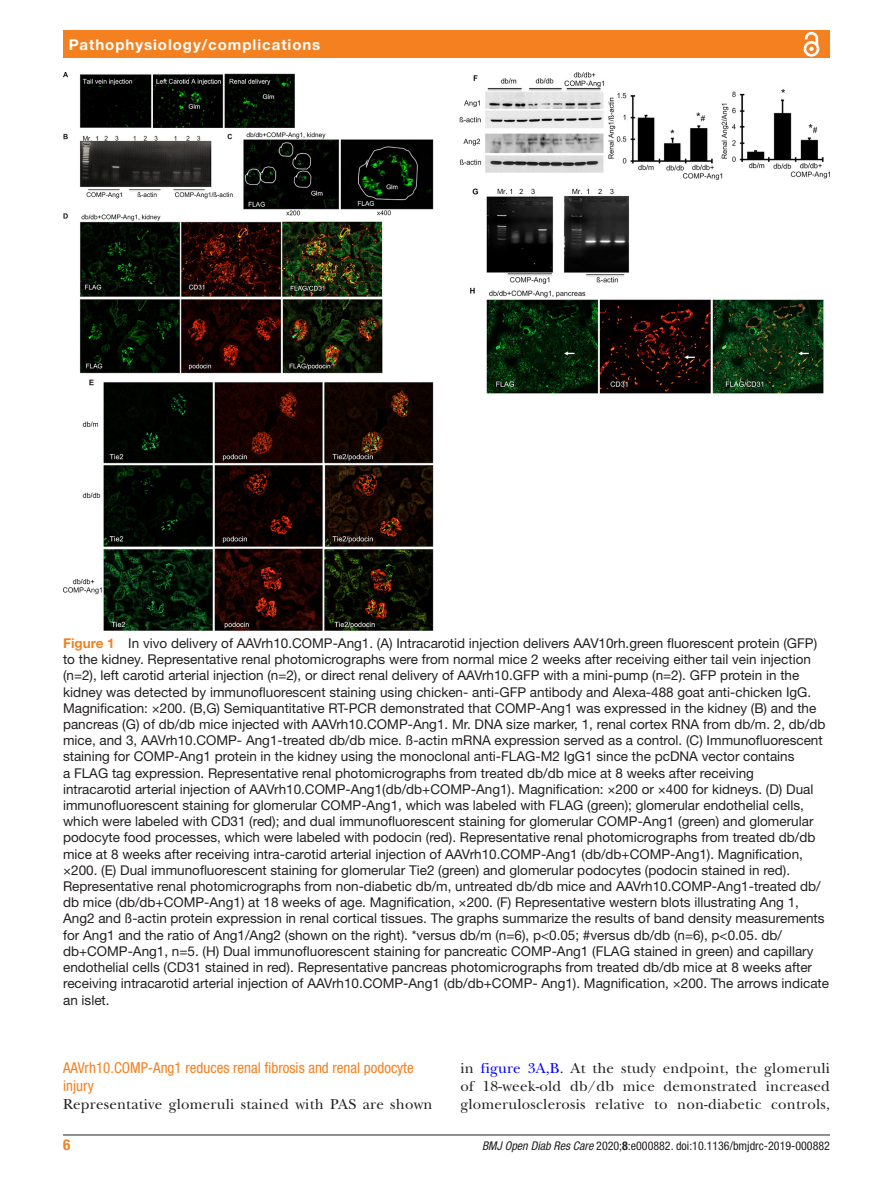
<style>
.page{position:relative;width:893px;height:1191px;background:#fff}
.page>*{position:absolute;margin:0;border:0;box-sizing:border-box;transform-origin:0 0}
.t1{font:15px/18.3px "New Baskerville";letter-spacing:.015em;color:#231f20;text-align:justify}
.t2{font:condensed 15px/18px "Helvetica Neue LT Std";color:#f58020}
.t3{font:700 15px "Helvetica Neue LT Std";letter-spacing:.065em;color:#fff}
.t4{font:700 condensed 15px "Helvetica Neue LT Std";color:#f58020}
.t5{font:13.5px/16.2px "Helvetica Neue LT Std";color:#231f20}
.t6{font:condensed 12px "Helvetica Neue LT Std";color:#231f20}
.s1{font-weight:700;color:#f58020}
.s2{color:#00f}
.s3{font-style:italic}
.s4{font-weight:700}
</style>
<div class="page">
<hr style="left:63px;top:1134px;width:767px;height:1px;background:#231f20">
<div style="left:63px;top:31px;width:767px;height:27px;background:#f58020"></div>
<svg style="left:803px;top:31px;width:17px;height:26px"></svg>
<img style="left:63px;top:73px;width:767px;height:557px">
<p class="t3" style="left:69px;top:35px;width:253px">Pathophysiology/complications</p>
<p class="t5" style="left:63px;top:635px;width:768px"><span class="s1">Figure 1</span> In vivo delivery of AAVrh10.COMP-Ang1. (A) Intracarotid injection delivers AAV10rh.green fluorescent protein (GFP) to the kidney. Representative renal photomicrographs were from normal mice 2 weeks after receiving either tail vein injection (n=2), left carotid arterial injection (n=2), or direct renal delivery of AAVrh10.GFP with a mini-pump (n=2). GFP protein in the kidney was detected by immunofluorescent staining using chicken- anti-GFP antibody and Alexa-488 goat anti-chicken IgG.<br>Magnification: ×200. (B,G) Semiquantitative RT-PCR demonstrated that COMP-Ang1 was expressed in the kidney (B) and the pancreas (G) of db/db mice injected with AAVrh10.COMP-Ang1. Mr. DNA size marker, 1, renal cortex RNA from db/m. 2, db/db mice, and 3, AAVrh10.COMP- Ang1-treated db/db mice. ß-actin mRNA expression served as a control. (C) Immunofluorescent staining for COMP-Ang1 protein in the kidney using the monoclonal anti-FLAG-M2 IgG1 since the pcDNA vector contains<br>a FLAG tag expression. Representative renal photomicrographs from treated db/db mice at 8 weeks after receiving<br>intracarotid arterial injection of AAVrh10.COMP-Ang1(db/db+COMP-Ang1). Magnification: ×200 or ×400 for kidneys. (D) Dual immunofluorescent staining for glomerular COMP-Ang1, which was labeled with FLAG (green); glomerular endothelial cells, which were labeled with CD31 (red); and dual immunofluorescent staining for glomerular COMP-Ang1 (green) and glomerular podocyte food processes, which were labeled with podocin (red). Representative renal photomicrographs from treated db/db mice at 8 weeks after receiving intra-carotid arterial injection of AAVrh10.COMP-Ang1 (db/db+COMP-Ang1). Magnification, ×200. (E) Dual immunofluorescent staining for glomerular Tie2 (green) and glomerular podocytes (podocin stained in red).<br>Representative renal photomicrographs from non-diabetic db/m, untreated db/db mice and AAVrh10.COMP-Ang1-treated db/ db mice (db/db+COMP-Ang1) at 18 weeks of age. Magnification, ×200. (F) Representative western blots illustrating Ang 1, Ang2 and ß-actin protein expression in renal cortical tissues. The graphs summarize the results of band density measurements for Ang1 and the ratio of Ang1/Ang2 (shown on the right). *versus db/m (n=6), p&lt;0.05; #versus db/db (n=6), p&lt;0.05. db/ db+COMP-Ang1, n=5. (H) Dual immunofluorescent staining for pancreatic COMP-Ang1 (FLAG stained in green) and capillary endothelial cells (CD31 stained in red). Representative pancreas photomicrographs from treated db/db mice at 8 weeks after receiving intracarotid arterial injection of AAVrh10.COMP-Ang1 (db/db+COMP- Ang1). Magnification, ×200. The arrows indicate an islet.</p>
<p class="t2" style="left:63px;top:1059px;width:352px">AAVrh10.COMP-Ang1 reduces renal fibrosis and renal podocyte injury</p>
<p class="t1" style="left:63px;top:1095px;width:371px">Representative glomeruli stained with PAS are shown</p>
<p class="t1" style="left:460px;top:1059px;width:371px">in <span class="s2">figure 3A,B</span>. At the study endpoint, the glomeruli of 18-week-old db/db mice demonstrated increased glomerulosclerosis relative to non-diabetic controls,</p>
<p class="t4" style="left:63px;top:1135px;width:9px">6</p>
<p class="t6" style="left:482px;top:1138px;width:349px"><span class="s3">BMJ Open Diab Res Care</span> 2020;<span class="s4">8</span>:e000882. doi:10.1136/bmjdrc-2019-000882</p>
</div>
